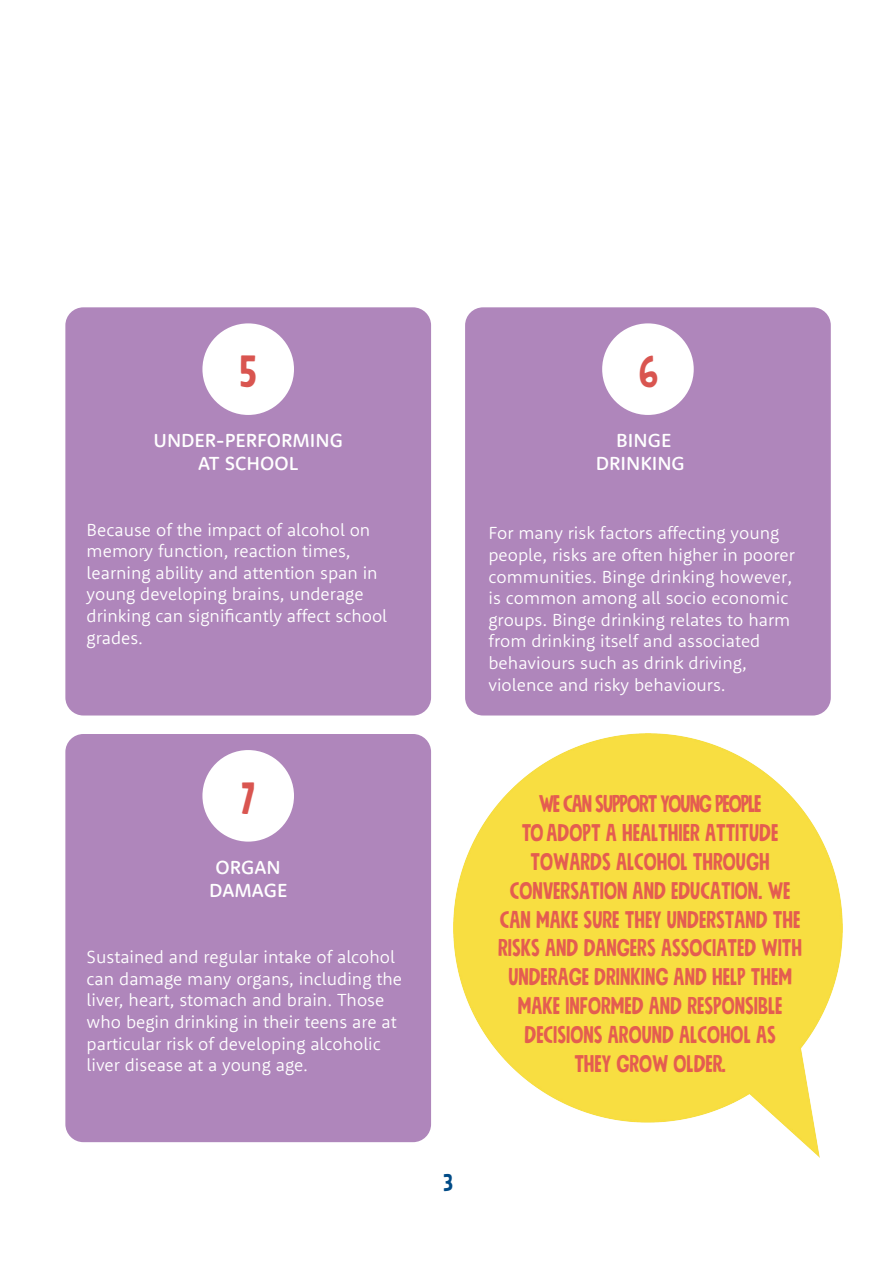
<style>
.page{position:relative;width:893px;height:1263px;background:#fff}
.page>*{position:absolute;margin:0;border:0;box-sizing:border-box;transform-origin:0 0}
.t1{font:45px "Mindset Slim";color:#d95550}
.t2{font:24px/28.8px "Mindset Slim";color:#e45d50;text-align:center}
.t3{font:24px "Mindset Slim";color:#004b87}
.t4{font:500 19.5px/23.4px "Rooney Sans";color:#fff;text-align:center}
.t5{font:300 18px/21.6px "Rooney Sans";color:#fff}
</style>
<div class="page">
<img style="left:454px;top:733px;width:389px;height:425px">
<div style="left:65px;top:307px;width:366px;height:408px;background:#af86bb;border-radius:18px"></div>
<div style="left:202px;top:323px;width:92px;height:92px;background:#fff;border-radius:50%"></div>
<div style="left:65px;top:734px;width:366px;height:408px;background:#af86bb;border-radius:18px"></div>
<div style="left:202px;top:750px;width:92px;height:92px;background:#fff;border-radius:50%"></div>
<div style="left:465px;top:307px;width:366px;height:408px;background:#af86bb;border-radius:18px"></div>
<div style="left:602px;top:323px;width:92px;height:92px;background:#fff;border-radius:50%"></div>
<h1 class="t1" style="left:240px;top:343px;width:18px">5</h1>
<p class="t4" style="left:153px;top:428px;width:191px">UNDER-PERFORMING<br>AT SCHOOL</p>
<p class="t5" style="left:87px;top:518px;width:302px">Because of the impact of alcohol on memory function, reaction times, learning ability and attention span in young developing brains, underage drinking can significantly affect school grades.</p>
<h1 class="t1" style="left:241px;top:769px;width:16px">7</h1>
<p class="t4" style="left:209px;top:854px;width:80px">ORGAN<br>DAMAGE</p>
<p class="t5" style="left:87px;top:946px;width:317px">Sustained and regular intake of alcohol can damage many organs, including the liver, heart, stomach and brain. Those who begin drinking in their teens are at particular risk of developing alcoholic liver disease at a young age.</p>
<h1 class="t1" style="left:639px;top:343px;width:21px">6</h1>
<p class="t4" style="left:596px;top:428px;width:90px">BINGE<br>DRINKING</p>
<p class="t5" style="left:488px;top:522px;width:308px">For many risk factors affecting young people, risks are often higher in poorer communities. Binge drinking however, is common among all socio economic groups. Binge drinking relates to harm from drinking itself and associated behaviours such as drink driving, violence and risky behaviours.</p>
<p class="t2" style="left:498px;top:789px;width:306px">WE CAN SUPPORT YOUNG PEOPLE<br>TOADOPT A HEALTHIER ATTITUDE<br>TOWARDS ALCOHOL THROUGH<br>CONVERSATION AND EDUCATION. WE<br>CAN MAKE SURE THEY UNDERSTAND THE<br>RISKS AND DANGERS ASSOCIATED WITH<br>UNDERAGE DRINKING AND HELP THEM<br>MAKE INFORMED AND RESPONSIBLE<br>DECISIONS AROUND ALCOHOL AS<br>THEY GROW OLDER.</p>
<h2 class="t3" style="left:443px;top:1167px;width:11px">3</h2>
</div>
